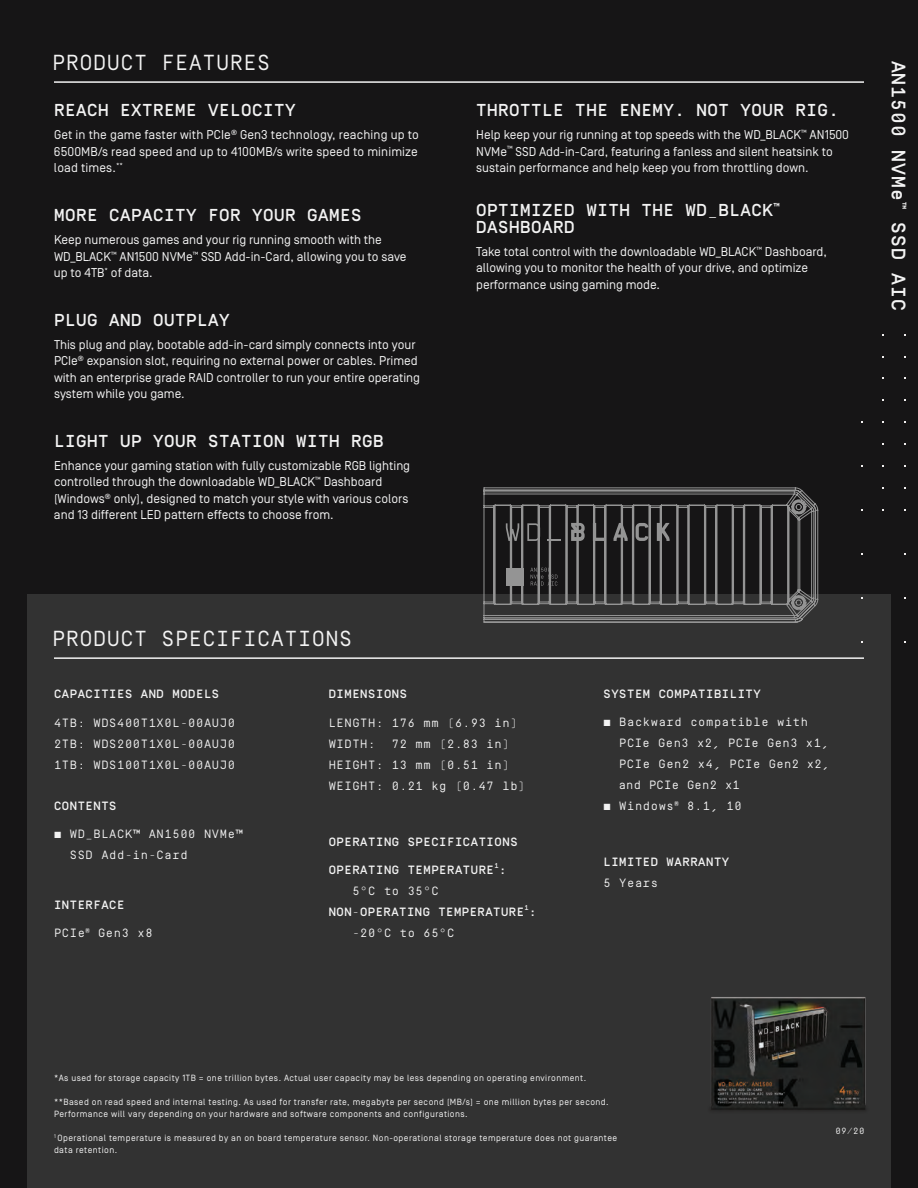
<style>
.page{position:relative;width:918px;height:1188px;background:#161516}
.page>*{position:absolute;margin:0;border:0;box-sizing:border-box;transform-origin:0 0}
.t1{font:21.75px "Simplon Mono";letter-spacing:.02em;color:#f3f3f3}
.t2{font:500 19.5px "Simplon Mono";letter-spacing:.05em;color:#f3f3f3}
.t3{font:500 17.25px/16.5px "Simplon Mono";letter-spacing:.03em;color:#f3f3f3}
.t4{font:12.75px/16.5px "Simplon Norm";color:#f3f3f3}
.t5{font:12px/21px "Simplon Mono";letter-spacing:.05em;color:#f3f3f3}
.t6{font:500 12px "Simplon Mono";letter-spacing:.05em;color:#f3f3f3}
.t7{font:9px/12px "Simplon Norm";letter-spacing:.05em;color:#f3f3f3}
.t8{font:9px "Simplon Mono";color:#f3f3f3}
.t9{font:500 7.05px "Simplon Mono";color:#f3f3f3}
</style>
<div class="page">
<div style="left:27px;top:594px;width:864px;height:594px;background:#323232"></div>
<hr style="left:54px;top:81px;width:810px;height:2px;background:#f3f3f3">
<hr style="left:54px;top:657px;width:810px;height:2px;background:#f3f3f3">
<img style="left:711px;top:997px;width:155px;height:114px">
<svg style="left:484px;top:488px;width:334px;height:135px"></svg>
<div style="left:506px;top:568px;width:18px;height:18px;background:#949494"></div>
<svg style="left:593px;top:523px;width:13px;height:18px"></svg>
<svg style="left:636px;top:523px;width:12px;height:18px"></svg>
<svg style="left:613px;top:523px;width:15px;height:18px"></svg>
<svg style="left:527px;top:523px;width:13px;height:18px"></svg>
<svg style="left:506px;top:523px;width:13px;height:18px"></svg>
<svg style="left:657px;top:523px;width:13px;height:18px"></svg>
<svg style="left:547px;top:539px;width:14px;height:2px"></svg>
<svg style="left:571px;top:523px;width:14px;height:18px"></svg>
<svg style="left:530px;top:568px;width:27px;height:18px"></svg>
<h1 class="t1" style="left:52px;top:51px;width:220px">PRODUCT FEATURES</h1>
<h2 class="t2" style="left:909px;top:61px;width:252px;rotate:90deg">AN1500 NVMe<sup>™</sup> SSD AIC</h2>
<h3 class="t3" style="left:54px;top:102px;width:243px">REACH EXTREME VELOCITY</h3>
<p class="t4" style="left:54px;top:127px;width:366px;text-align:justify">Get in the game faster with PCIe<sup>®</sup> Gen3 technology, reaching up to 6500MB/s read speed and up to 4100MB/s write speed to minimize load times.<sup>**</sup></p>
<h3 class="t3" style="left:54px;top:207px;width:309px">MORE CAPACITY FOR YOUR GAMES</h3>
<p class="t4" style="left:54px;top:232px;width:354px">Keep numerous games and your rig running smooth with the<br>WD_BLACK<sup>™</sup> AN1500 NVMe<sup>™</sup> SSD Add-in-Card, allowing you to save up to 4TB<sup>*</sup> of data.</p>
<h3 class="t3" style="left:54px;top:312px;width:177px">PLUG AND OUTPLAY</h3>
<p class="t4" style="left:54px;top:337px;width:368px">This plug and play, bootable add-in-card simply connects into your PCIe<sup>®</sup> expansion slot, requiring no external power or cables. Primed with an enterprise grade RAID controller to run your entire operating system while you game.</p>
<h3 class="t3" style="left:54px;top:432px;width:331px">LIGHT UP YOUR STATION WITH RGB</h3>
<p class="t4" style="left:54px;top:457px;width:358px">Enhance your gaming station with fully customizable RGB lighting controlled through the downloadable WD_BLACK<sup>™</sup> Dashboard (Windows<sup>®</sup> only), designed to match your style with various colors and 13 different LED pattern effects to choose from.</p>
<h3 class="t3" style="left:476px;top:102px;width:364px">THROTTLE THE ENEMY. NOT YOUR RIG.</h3>
<p class="t4" style="left:476px;top:127px;width:374px">Help keep your rig running at top speeds with the WD_BLACK<sup>™</sup> AN1500<br>NVMe<sup>™</sup> SSD Add-in-Card, featuring a fanless and silent heatsink to sustain performance and help keep you from throttling down.</p>
<h3 class="t3" style="left:476px;top:202px;width:305px">OPTIMIZED WITH THE WD_BLACK<sup>™<br></sup>DASHBOARD</h3>
<p class="t4" style="left:476px;top:244px;width:352px">Take total control with the downloadable WD_BLACK<sup>™</sup> Dashboard, allowing you to monitor the health of your drive, and optimize performance using gaming mode.</p>
<h1 class="t1" style="left:52px;top:627px;width:302px">PRODUCT SPECIFICATIONS</h1>
<p class="t6" style="left:54px;top:688px;width:167px">CAPACITIES AND MODELS</p>
<p class="t5" style="left:54px;top:712px;width:183px;text-align:justify">4TB: WDS400T1X0L-00AUJ0<br>2TB: WDS200T1X0L-00AUJ0<br>1TB: WDS100T1X0L-00AUJ0</p>
<p class="t6" style="left:54px;top:800px;width:64px">CONTENTS</p>
<p class="t5" style="left:70px;top:823px;width:175px;text-indent:-16px">■ WD_BLACK™ AN1500 NVMe™<br>SSD Add-in-Card</p>
<p class="t6" style="left:54px;top:898px;width:72px">INTERFACE</p>
<p class="t5" style="left:54px;top:922px;width:100px">PCIe<sup>®</sup> Gen3 x8</p>
<p class="t6" style="left:329px;top:688px;width:80px">DIMENSIONS</p>
<p class="t5" style="left:329px;top:712px;width:190px">LENGTH: 176 mm (6.93 in)<br>WIDTH:</p>
<p class="t5" style="left:329px;top:733px;width:198px;text-indent:63px">72 mm (2.83 in)<br>HEIGHT: 13 mm (0.51 in)<br>WEIGHT: 0.21 kg (0.47 lb)</p>
<p class="t6" style="left:329px;top:836px;width:190px">OPERATING SPECIFICATIONS</p>
<p class="t6" style="left:329px;top:863px;width:179px">OPERATING TEMPERATURE :</p>
<p class="t9" style="left:495px;top:862px;width:6px">1</p>
<p class="t5" style="left:352px;top:880px;width:88px">5°C to 35°C</p>
<p class="t6" style="left:329px;top:905px;width:209px">NON-OPERATING TEMPERATURE :</p>
<p class="t9" style="left:525px;top:904px;width:6px">1</p>
<p class="t5" style="left:352px;top:922px;width:104px">-20°C to 65°C</p>
<p class="t6" style="left:603px;top:688px;width:159px">SYSTEM COMPATIBILITY</p>
<p class="t5" style="left:619px;top:711px;width:212px;text-indent:-15px">■ Backward compatible with<br>PCIe Gen3 x2, PCIe Gen3 x1,<br>PCIe Gen2 x4, PCIe Gen2 x2, and PCIe Gen2 x1</p>
<p class="t5" style="left:603px;top:795px;width:140px">■ Windows<sup>®</sup> 8.1, 10</p>
<p class="t6" style="left:603px;top:856px;width:127px">LIMITED WARRANTY</p>
<p class="t5" style="left:603px;top:873px;width:56px">5 Years</p>
<p class="t7" style="left:54px;top:1072px;width:534px">*As used for storage capacity 1TB = one trillion bytes. Actual user capacity may be less depending on operating environment.</p>
<p class="t7" style="left:54px;top:1096px;width:556px">**Based on read speed and internal testing. As used for transfer rate, megabyte per second (MB/s) = one million bytes per second.<br>Performance will vary depending on your hardware and software components and configurations.</p>
<p class="t7" style="left:54px;top:1132px;width:565px"><sup>1</sup> Operational temperature is measured by an on board temperature sensor. Non-operational storage temperature does not guarantee data retention.</p>
<p class="t8" style="left:835px;top:1126px;width:31px">09/20</p>
</div>
